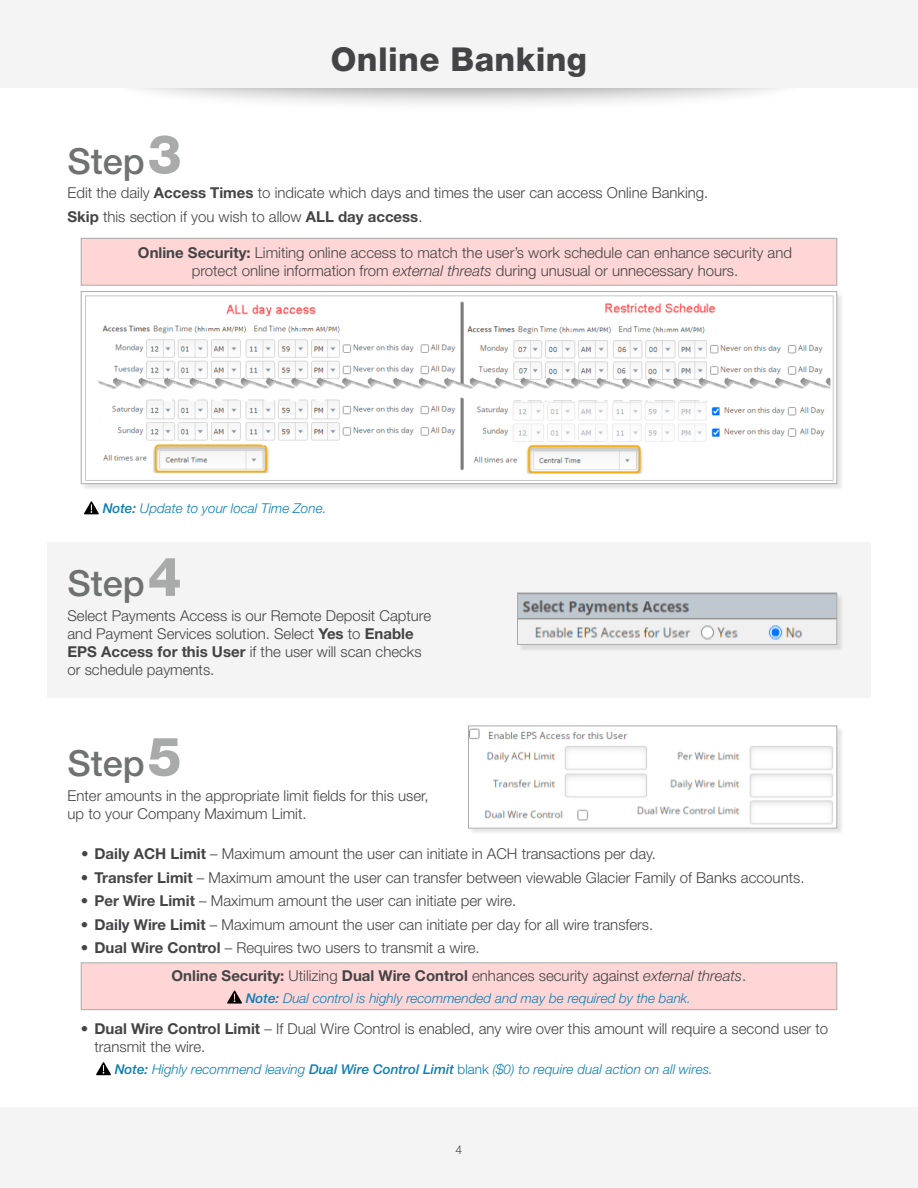
<style>
.page{position:relative;width:918px;height:1188px;background:#fff}
.page>*{position:absolute;margin:0;border:0;box-sizing:border-box;transform-origin:0 0}
.t1{font:500 36px "Helvetica Neue LT Std";color:#707272}
.t2{font:800 33px "Helvetica Neue LT Std";letter-spacing:.01em;color:#444446}
.t3{font:300 15px/18px "Helvetica Neue LT Std";color:#444446}
.t4{font:italic 300 13.5px "Helvetica Neue LT Std";color:#0d7fb4}
.t5{font:300 12px "Helvetica Neue LT Std";color:#444446}
.s1{font-weight:800;font-size:54px;color:#a9aaaa}
.s2{font-weight:700}
.s3{font-style:italic}
.s4{font-weight:500}
.s5{font-style:normal}
</style>
<div class="page">
<div style="left:0;top:1107px;width:918px;height:81px;background:#f4f4f4"></div>
<div style="left:98px;top:6px;width:722px;height:107px;background:#000;opacity:.4"></div>
<div style="left:0;top:0;width:918px;height:88px;background:#f4f4f4"></div>
<div style="left:47px;top:543px;width:824px;height:155px;background:#f4f4f4"></div>
<svg style="left:96px;top:1062px;width:15px;height:13px"></svg>
<div style="left:82px;top:292px;width:762px;height:198px;background:#000;opacity:.1"></div>
<img style="left:83px;top:293px;width:752px;height:189px">
<div style="left:81px;top:291px;width:756px;height:193px;border:1px solid #a9aaaa"></div>
<div style="left:518px;top:594px;width:326px;height:57px;background:#000;opacity:.1"></div>
<img style="left:519px;top:595px;width:316px;height:48px">
<div style="left:517px;top:593px;width:320px;height:52px;border:1px solid #a9aaaa"></div>
<div style="left:469px;top:726px;width:374px;height:109px;background:#000;opacity:.1"></div>
<img style="left:470px;top:728px;width:365px;height:98px">
<div style="left:468px;top:726px;width:369px;height:102px;border:1px solid #a9aaaa"></div>
<div style="left:81px;top:238px;width:756px;height:47px;background:#ffd6d6"></div>
<div style="left:81px;top:238px;width:756px;height:47px;border:1px solid #a9aaaa"></div>
<div style="left:81px;top:963px;width:756px;height:47px;background:#ffd6d6"></div>
<svg style="left:227px;top:990px;width:15px;height:14px"></svg>
<div style="left:81px;top:963px;width:756px;height:47px;border:1px solid #a9aaaa"></div>
<svg style="left:84px;top:501px;width:15px;height:13px"></svg>
<h2 class="t2" style="left:331px;top:39px;width:258px">Online Banking</h2>
<h1 class="t1" style="left:68px;top:139px;width:116px">Step <span class="s1">3</span></h1>
<p class="t3" style="left:68px;top:181px;width:639px;line-height:23.4px">Edit the daily <span class="s2">Access Times</span> to indicate which days and times the user can access Online Banking.<br><span class="s2">Skip</span> this section if you wish to allow <span class="s2">ALL day access</span>.</p>
<p class="t3" style="left:138px;top:243px;width:656px;text-align:center"><span class="s2">Online Security:</span> Limiting online access to match the user’s work schedule can enhance security and protect online information from <span class="s3">external threats</span> during unusual or unnecessary hours.</p>
<p class="t4" style="left:103px;top:501px;width:225px"><span class="s4">Note:</span> Update to your local Time Zone.</p>
<h1 class="t1" style="left:68px;top:562px;width:116px">Step <span class="s1">4</span></h1>
<p class="t3" style="left:68px;top:606px;width:365px">Select Payments Access is our Remote Deposit Capture and Payment Services solution. Select <span class="s2">Yes</span> to <span class="s2">Enable EPS Access for this User</span> if the user will scan checks or schedule payments.</p>
<h1 class="t1" style="left:68px;top:742px;width:116px">Step <span class="s1">5</span></h1>
<p class="t3" style="left:68px;top:786px;width:363px">Enter amounts in the appropriate limit fields for this user, up to your Company Maximum Limit.</p>
<p class="t3" style="left:81px;top:845px;width:574px">• <span class="s2">Daily ACH Limit</span> – Maximum amount the user can initiate in ACH transactions per day.</p>
<p class="t3" style="left:81px;top:868px;width:722px">• <span class="s2">Transfer Limit</span> – Maximum amount the user can transfer between viewable Glacier Family of Banks accounts.</p>
<p class="t3" style="left:81px;top:891px;width:434px">• <span class="s2">Per Wire Limit</span> – Maximum amount the user can initiate per wire.</p>
<p class="t3" style="left:81px;top:915px;width:571px">• <span class="s2">Daily Wire Limit</span> – Maximum amount the user can initiate per day for all wire transfers.</p>
<p class="t3" style="left:81px;top:938px;width:397px">• <span class="s2">Dual Wire Control</span> – Requires two users to transmit a wire.</p>
<p class="t3" style="left:172px;top:966px;width:573px"><span class="s2">Online Security:</span> Utilizing <span class="s2">Dual Wire Control</span> enhances security against <span class="s3">external threats</span>.</p>
<p class="t4" style="left:246px;top:990px;width:447px"><span class="s4">Note:</span> Dual control is highly recommended and may be required by the bank.</p>
<p class="t3" style="left:94px;top:1020px;width:735px;text-indent:-14px">• <span class="s2">Dual Wire Control Limit</span> – If Dual Wire Control is enabled, any wire over this amount will require a second user to transmit the wire.</p>
<p class="t4" style="left:115px;top:1061px;width:600px"><span class="s4">Note:</span> Highly recommend leaving <span class="s4">Dual Wire Control Limit</span> <span class="s5">blank</span> ($0) to require dual action on all wires.</p>
<p class="t5" style="left:456px;top:1142px;width:8px">4</p>
</div>
